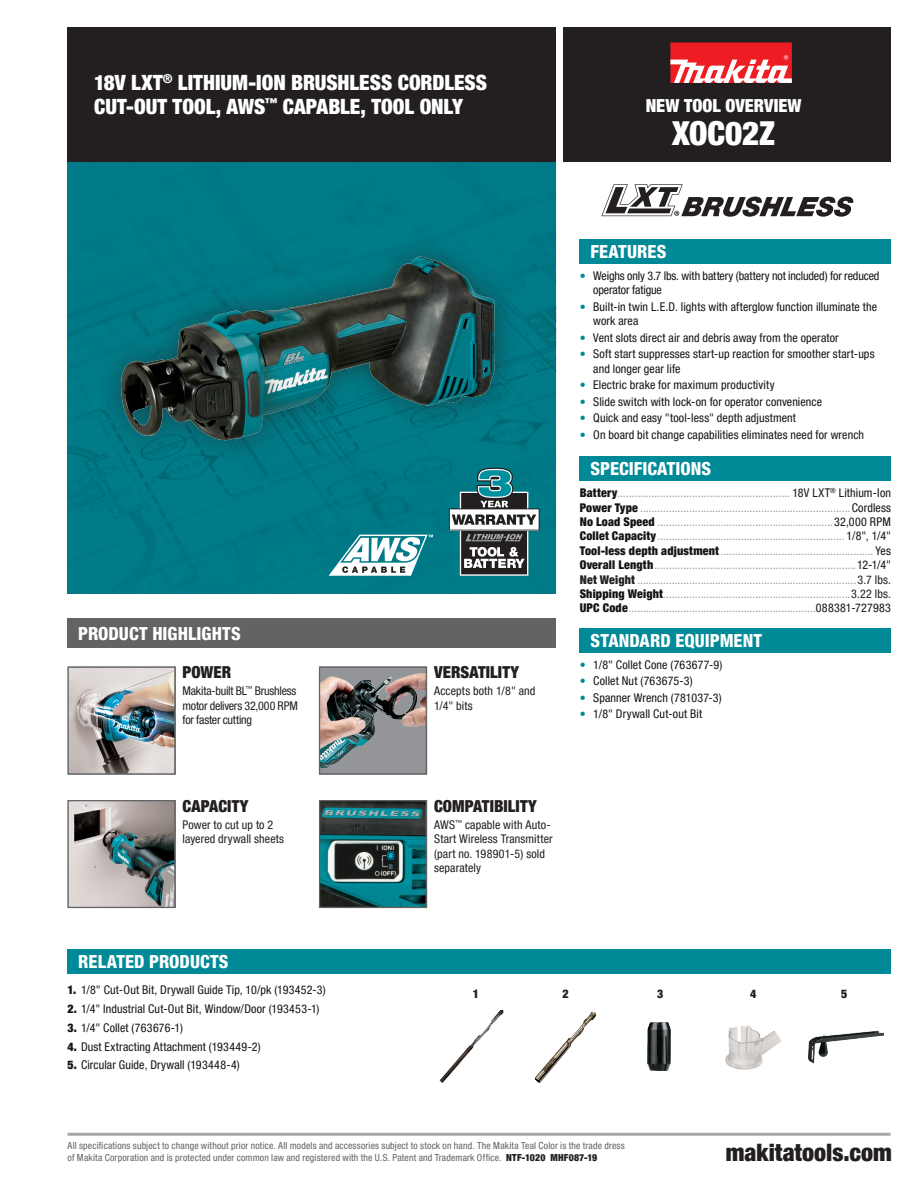
<style>
.page{position:relative;width:918px;height:1188px;background:#fff}
.page>*{position:absolute;margin:0;border:0;box-sizing:border-box;transform-origin:0 0}
.t1{font:900 condensed 33px "Helvetica Neue LT Pro";letter-spacing:-.005em;color:#fff}
.t2{font:900 condensed 24px "Helvetica Neue LT Pro";color:#231f20}
._01_-_PRODUCT_DESCRI{font:900 condensed 21px/24px "Helvetica Neue LT Pro";color:#fff}
._02_-_SECTION_HEADER{font:800 condensed 18px "Helvetica Neue LT Pro";color:#fff}
.t3{font:900 condensed 18px "Helvetica Neue LT Pro";color:#fff}
._08_-_HIGHLIGHTS_HEA{font:900 condensed 16.5px "Helvetica Neue LT Pro";letter-spacing:.005em;color:#231f20}
._04_-_SPECIFICATIONS{font:condensed 12px "Helvetica Neue LT Pro";letter-spacing:.015em;color:#939598}
.t4{font:condensed 12px/14.4px "Helvetica Neue LT Pro";letter-spacing:.01em;color:#151317}
._09_-_HIGHLIGHTS_BOD{font:condensed 12px/14.4px "Helvetica Neue LT Pro";letter-spacing:.01em;color:#231f20}
.t5{font:condensed 12px/14.4px "Helvetica Neue LT Pro";letter-spacing:-.01em;color:#151317}
._09_-_HIGHLIGHTS_BOD-2{font:condensed 12px/14.4px "Helvetica Neue LT Pro";letter-spacing:-.015em;color:#231f20}
.t6{font:900 condensed 12px "Helvetica Neue LT Pro";color:#231f20}
.t7{font:condensed 9.75px "Helvetica Neue LT Pro";letter-spacing:.015em;color:#636366}
.s1{color:#008996}
.s2{font-weight:900;color:#151317}
.s3{color:#151317}
.s4{font-weight:900;color:#231f20}
.s5{color:#231f20}
.s6{font-weight:900}
</style>
<div class="page">
<div style="left:564px;top:27px;width:327px;height:135px;background:#231f20"></div>
<div style="left:67px;top:27px;width:489px;height:135px;background:#231f20"></div>
<div style="left:67px;top:162px;width:489px;height:432px;background:#007b87"></div>
<hr style="left:68px;top:1133px;width:823px;height:3px;background:#939598">
<div style="left:96px;top:232px;width:424px;height:232px;background:#231f20;opacity:.5"></div>
<img style="left:122px;top:208px;width:372px;height:327px">
<img style="left:70px;top:802px;width:104px;height:104px">
<div style="left:68px;top:800px;width:108px;height:108px;border:1px solid #636366"></div>
<img style="left:321px;top:669px;width:104px;height:104px">
<div style="left:319px;top:667px;width:108px;height:108px;border:1px solid #636366"></div>
<img style="left:321px;top:802px;width:104px;height:104px">
<div style="left:319px;top:800px;width:108px;height:108px;border:1px solid #636366"></div>
<img style="left:70px;top:669px;width:104px;height:104px">
<div style="left:68px;top:667px;width:108px;height:108px;border:1px solid #636366"></div>
<img style="left:439px;top:1010px;width:65px;height:73px">
<img style="left:535px;top:1012px;width:61px;height:71px">
<img style="left:647px;top:1023px;width:24px;height:47px">
<img style="left:725px;top:1025px;width:56px;height:45px">
<img style="left:809px;top:1030px;width:75px;height:34px">
<div style="left:67px;top:619px;width:489px;height:29px;background:#636366"></div>
<div style="left:68px;top:949px;width:823px;height:25px;background:#008996"></div>
<div style="left:580px;top:239px;width:311px;height:25px;background:#008996"></div>
<div style="left:580px;top:456px;width:311px;height:25px;background:#008996"></div>
<div style="left:580px;top:628px;width:311px;height:25px;background:#008996"></div>
<div style="left:670px;top:42px;width:122px;height:41px;background:#ee1d23"></div>
<svg style="left:670px;top:55px;width:122px;height:28px"></svg>
<svg style="left:449px;top:468px;width:91px;height:108px"></svg>
<svg style="left:329px;top:535px;width:104px;height:41px"></svg>
<svg style="left:601px;top:184px;width:253px;height:33px"></svg>
<p class="_01_-_PRODUCT_DESCRI" style="left:94px;top:70px;width:394px">18V LXT<sup>®</sup> LITHIUM-ION BRUSHLESS CORDLESS<br>CUT-OUT TOOL, AWS<sup>™</sup> CAPABLE, TOOL ONLY</p>
<p class="t3" style="left:646px;top:95px;width:157px">NEW TOOL OVERVIEW</p>
<p class="t1" style="left:672px;top:114px;width:104px">XOC02Z</p>
<h3 class="_02_-_SECTION_HEADER" style="left:78px;top:622px;width:164px">PRODUCT HIGHLIGHTS</h3>
<p class="_08_-_HIGHLIGHTS_HEA" style="left:183px;top:663px;width:50px">POWER</p>
<p class="_09_-_HIGHLIGHTS_BOD-2" style="left:183px;top:684px;width:117px">Makita-built BL<sup>™</sup> Brushless motor delivers 32,000 RPM for faster cutting</p>
<p class="_08_-_HIGHLIGHTS_HEA" style="left:183px;top:796px;width:67px">CAPACITY</p>
<p class="_09_-_HIGHLIGHTS_BOD" style="left:183px;top:817px;width:103px">Power to cut up to 2 layered drywall sheets</p>
<p class="_08_-_HIGHLIGHTS_HEA" style="left:434px;top:663px;width:87px">VERSATILITY</p>
<p class="_09_-_HIGHLIGHTS_BOD" style="left:434px;top:684px;width:103px">Accepts both 1/8" and<br>1/4" bits</p>
<p class="_02_-_SECTION_HEADER" style="left:591px;top:240px;width:77px">FEATURES</p>
<p class="t5" style="left:593px;top:268px;width:288px;text-indent:-14px"><span class="s1">•</span> Weighs only 3.7 lbs. with battery (battery not included) for reduced operator fatigue</p>
<p class="t4" style="left:593px;top:299px;width:285px;text-indent:-14px"><span class="s1">•</span> Built-in twin L.E.D. lights with afterglow function illuminate the work area</p>
<p class="t4" style="left:580px;top:330px;width:261px"><span class="s1">•</span> Vent slots direct air and debris away from the operator</p>
<p class="t4" style="left:593px;top:347px;width:283px;text-indent:-14px"><span class="s1">•</span> Soft start suppresses start-up reaction for smoother start-ups and longer gear life</p>
<p class="t4" style="left:580px;top:378px;width:196px"><span class="s1">•</span> Electric brake for maximum productivity</p>
<p class="t4" style="left:580px;top:394px;width:244px"><span class="s1">•</span> Slide switch with lock-on for operator convenience</p>
<p class="t4" style="left:580px;top:411px;width:218px"><span class="s1">•</span> Quick and easy "tool-less" depth adjustment</p>
<p class="t4" style="left:580px;top:427px;width:286px"><span class="s1">•</span> On board bit change capabilities eliminates need for wrench</p>
<p class="_02_-_SECTION_HEADER" style="left:591px;top:458px;width:122px">SPECIFICATIONS</p>
<p class="_04_-_SPECIFICATIONS" style="left:580px;top:486px;width:313px"><span class="s2">Battery</span>............................................................ <span class="s3">18V LXT</span><sup>®</sup> <span class="s3">Lithium-Ion</span></p>
<p class="_04_-_SPECIFICATIONS" style="left:580px;top:500px;width:313px"><span class="s2">Power Type</span> .........................................................................<span class="s3">Cordless</span></p>
<p class="_04_-_SPECIFICATIONS" style="left:580px;top:515px;width:313px"><span class="s2">No Load Speed</span> .............................................................<span class="s3">32,000 RPM</span></p>
<p class="_04_-_SPECIFICATIONS" style="left:580px;top:529px;width:313px"><span class="s2">Collet Capacity</span>................................................................. <span class="s3">1/8", 1/4"</span></p>
<p class="_04_-_SPECIFICATIONS" style="left:580px;top:544px;width:313px"><span class="s2">Tool-less depth adjustment</span>..................................................... <span class="s3">Yes</span></p>
<p class="_04_-_SPECIFICATIONS" style="left:580px;top:558px;width:313px"><span class="s2">Overall Length</span>......................................................................<span class="s3">12-1/4"</span></p>
<p class="_04_-_SPECIFICATIONS" style="left:580px;top:572px;width:313px"><span class="s4">Net Weight</span> ............................................................................<span class="s5">3.7 lbs.</span></p>
<p class="_04_-_SPECIFICATIONS" style="left:580px;top:587px;width:313px"><span class="s2">Shipping Weight</span>.................................................................<span class="s5">3.22 lbs.</span></p>
<p class="_04_-_SPECIFICATIONS" style="left:580px;top:601px;width:313px"><span class="s2">UPC Code</span>.................................................................<span class="s3">088381-727983</span></p>
<p class="_02_-_SECTION_HEADER" style="left:591px;top:629px;width:173px">STANDARD EQUIPMENT</p>
<p class="t4" style="left:580px;top:657px;width:144px"><span class="s1">•</span> 1/8" Collet Cone (763677-9)</p>
<p class="t4" style="left:580px;top:674px;width:114px"><span class="s1">•</span> Collet Nut (763675-3)</p>
<p class="t4" style="left:580px;top:690px;width:143px"><span class="s1">•</span> Spanner Wrench (781037-3)</p>
<p class="t4" style="left:580px;top:707px;width:124px"><span class="s1">•</span> 1/8" Drywall Cut-out Bit</p>
<p class="_08_-_HIGHLIGHTS_HEA" style="left:434px;top:796px;width:104px">COMPATIBILITY</p>
<p class="_09_-_HIGHLIGHTS_BOD" style="left:434px;top:817px;width:120px">AWS<sup>™</sup> capable with Auto-<br>Start Wireless Transmitter (part no. 198901-5) sold separately</p>
<p class="_02_-_SECTION_HEADER" style="left:78px;top:951px;width:152px">RELATED PRODUCTS</p>
<p class="t4" style="left:68px;top:983px;width:260px"><span class="s6">1.</span> 1/8" Cut-Out Bit, Drywall Guide Tip, 10/pk (193452-3)</p>
<p class="t4" style="left:68px;top:1002px;width:253px"><span class="s6">2.</span> 1/4" Industrial Cut-Out Bit, Window/Door (193453-1)</p>
<p class="t4" style="left:68px;top:1020px;width:117px"><span class="s6">3.</span> 1/4" Collet (763676-1)</p>
<p class="t4" style="left:68px;top:1039px;width:195px"><span class="s6">4.</span> Dust Extracting Attachment (193449-2)</p>
<p class="t4" style="left:68px;top:1058px;width:174px"><span class="s6">5.</span> Circular Guide, Drywall (193448-4)</p>
<p class="t6" style="left:473px;top:987px;width:8px">1</p>
<p class="t6" style="left:562px;top:987px;width:8px">2</p>
<p class="t6" style="left:657px;top:987px;width:8px">3</p>
<p class="t6" style="left:750px;top:987px;width:8px">4</p>
<p class="t6" style="left:841px;top:987px;width:8px">5</p>
<p class="t7" style="left:68px;top:1140px;width:559px">All specifications subject to change without prior notice. All models and accessories subject to stock on hand. The Makita Teal Color is the trade dress</p>
<p class="t7" style="left:68px;top:1151px;width:531px">of Makita Corporation and is protected under common law and registered with the U.S. Patent and Trademark Office. <span class="s4">NTF-1020 MHF087-19</span></p>
<p class="t2" style="left:726px;top:1138px;width:167px">makitatools.com</p>
</div>
